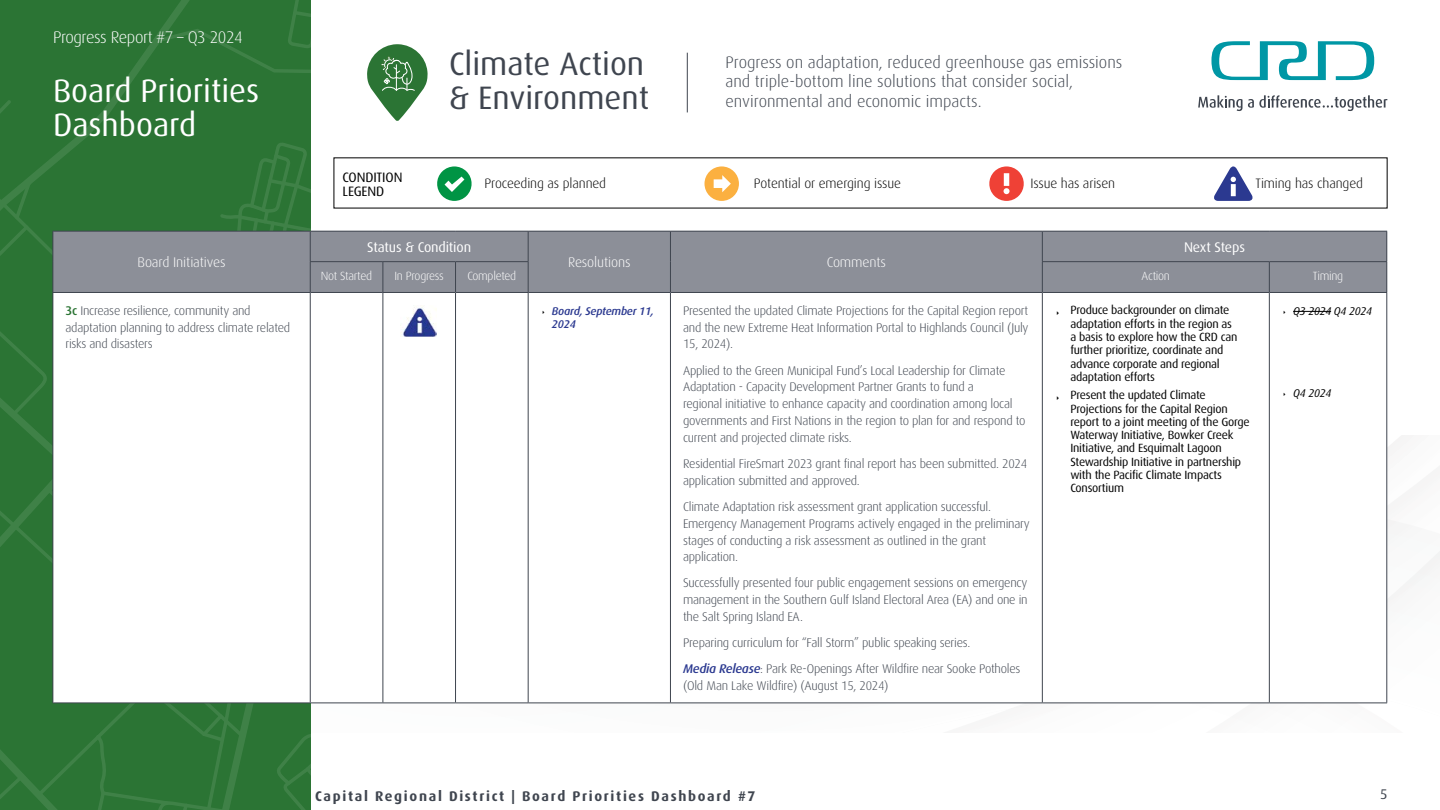
<style>
.page{position:relative;width:1440px;height:810px;background:#fff}
.page>*{position:absolute;margin:0;border:0;box-sizing:border-box;transform-origin:0 0}
.t1{font:32.47px/34.2px "Dax OT";color:#3f454f}
.t2{font:32.47px/34.2px "Dax OT";color:#fff}
.t3{font:300 16.8px "Dax OT";letter-spacing:-.025em;color:#fff}
.t4{font:300 16.65px/20px "Dax OT";color:#3f454f}
.t5{font:700 14.02px "Dax OT";letter-spacing:.12em;color:#3f454f}
.t6{font:300 14.02px "Dax OT";letter-spacing:-.01em;color:#fff}
.t7{font:14.02px "Dax OT";letter-spacing:-.01em;color:#fff}
.t8{font:14.02px "Dax OT";color:#3f454f}
.t9{font:300 13.65px "Dax OT";letter-spacing:-.01em;color:#000}
.t10{font:13.65px/14.3px "Dax OT";letter-spacing:-.01em;color:#000}
.t11{font:300 12.6px/16.8px "Dax OT";letter-spacing:-.02em;color:#3f454f}
.t12{font:11.93px/13.4px "Dax OT";letter-spacing:-.02em;color:#000}
.t13{font:300 11.93px "Dax OT";letter-spacing:-.025em;color:#fff}
.t14{font:italic 500 11.18px/12.6px "Dax OT";letter-spacing:-.02em;color:#2b3990}
.t15{font:italic 11.18px "Dax OT";letter-spacing:-.02em;color:#000}
.s1{font-weight:500;color:#2b7434}
.s2{font-weight:500;font-style:italic;color:#2b3990}
</style>
<div class="page">
<div style="left:0;top:0;width:310px;height:100px;background:#2b7434"></div>
<svg style="left:705px;top:166px;width:34px;height:35px"></svg>
<svg style="left:437px;top:166px;width:35px;height:35px"></svg>
<svg style="left:1214px;top:166px;width:39px;height:35px"></svg>
<svg style="left:989px;top:166px;width:35px;height:35px"></svg>
<svg style="left:1211px;top:41px;width:163px;height:39px"></svg>
<svg style="left:1198px;top:95px;width:190px;height:16px"></svg>
<hr style="left:687px;top:53px;width:1px;height:59px;background:#3f454f">
<svg style="left:367px;top:44px;width:61px;height:77px"></svg>
<div style="left:310px;top:231px;width:218px;height:31px;background:#8c8f98"></div>
<div style="left:528px;top:231px;width:142px;height:61px;background:#8c8f98"></div>
<div style="left:670px;top:231px;width:372px;height:61px;background:#8c8f98"></div>
<div style="left:1042px;top:231px;width:345px;height:31px;background:#8c8f98"></div>
<div style="left:310px;top:262px;width:73px;height:30px;background:#8c8f98"></div>
<div style="left:383px;top:262px;width:73px;height:30px;background:#8c8f98"></div>
<div style="left:456px;top:262px;width:72px;height:30px;background:#8c8f98"></div>
<div style="left:1042px;top:262px;width:227px;height:30px;background:#8c8f98"></div>
<div style="left:1269px;top:262px;width:118px;height:30px;background:#8c8f98"></div>
<hr style="left:383px;top:293px;width:1px;height:410px;background:#3f454f">
<hr style="left:455px;top:293px;width:1px;height:410px;background:#3f454f">
<hr style="left:528px;top:293px;width:1px;height:410px;background:#3f454f">
<hr style="left:670px;top:293px;width:1px;height:410px;background:#3f454f">
<hr style="left:1042px;top:293px;width:1px;height:410px;background:#3f454f">
<hr style="left:1269px;top:293px;width:1px;height:410px;background:#3f454f">
<hr style="left:1386px;top:293px;width:1px;height:410px;background:#3f454f">
<hr style="left:310px;top:703px;width:73px;height:1px;background:#3f454f">
<hr style="left:383px;top:703px;width:73px;height:1px;background:#3f454f">
<hr style="left:456px;top:703px;width:72px;height:1px;background:#3f454f">
<hr style="left:528px;top:703px;width:142px;height:1px;background:#3f454f">
<hr style="left:670px;top:703px;width:372px;height:1px;background:#3f454f">
<hr style="left:1042px;top:703px;width:227px;height:1px;background:#3f454f">
<hr style="left:1269px;top:703px;width:118px;height:1px;background:#3f454f">
<hr style="left:310px;top:231px;width:73px;height:1px;background:#3f454f">
<svg style="left:0;top:100px;width:311px;height:710px"></svg>
<hr style="left:383px;top:231px;width:73px;height:1px;background:#3f454f">
<hr style="left:456px;top:231px;width:72px;height:1px;background:#3f454f">
<hr style="left:528px;top:231px;width:142px;height:1px;background:#3f454f">
<svg style="left:528px;top:232px;width:1px;height:29px"></svg>
<hr style="left:670px;top:231px;width:372px;height:1px;background:#3f454f">
<hr style="left:670px;top:232px;width:1px;height:30px;background:#3f454f">
<hr style="left:1042px;top:231px;width:227px;height:1px;background:#3f454f">
<svg style="left:1042px;top:232px;width:1px;height:29px"></svg>
<hr style="left:1269px;top:231px;width:118px;height:1px;background:#3f454f">
<svg style="left:1386px;top:232px;width:1px;height:29px"></svg>
<hr style="left:52px;top:262px;width:1px;height:30px;background:#3f454f">
<hr style="left:310px;top:261px;width:73px;height:1px;background:#3f454f">
<hr style="left:310px;top:262px;width:1px;height:30px;background:#3f454f">
<hr style="left:383px;top:261px;width:73px;height:1px;background:#3f454f">
<hr style="left:383px;top:262px;width:1px;height:30px;background:#3f454f">
<hr style="left:456px;top:261px;width:73px;height:1px;background:#3f454f">
<hr style="left:455px;top:262px;width:1px;height:30px;background:#3f454f">
<hr style="left:528px;top:262px;width:1px;height:30px;background:#3f454f">
<hr style="left:670px;top:262px;width:1px;height:30px;background:#3f454f">
<hr style="left:1042px;top:261px;width:227px;height:1px;background:#3f454f">
<hr style="left:1042px;top:262px;width:1px;height:30px;background:#3f454f">
<hr style="left:1269px;top:261px;width:118px;height:1px;background:#3f454f">
<hr style="left:1269px;top:262px;width:1px;height:30px;background:#3f454f">
<hr style="left:1386px;top:262px;width:1px;height:30px;background:#3f454f">
<hr style="left:52px;top:292px;width:258px;height:1px;background:#3f454f">
<hr style="left:310px;top:292px;width:73px;height:1px;background:#3f454f">
<hr style="left:383px;top:292px;width:73px;height:1px;background:#3f454f">
<hr style="left:456px;top:292px;width:72px;height:1px;background:#3f454f">
<hr style="left:528px;top:292px;width:142px;height:1px;background:#3f454f">
<hr style="left:670px;top:292px;width:372px;height:1px;background:#3f454f">
<hr style="left:1042px;top:292px;width:227px;height:1px;background:#3f454f">
<hr style="left:1269px;top:292px;width:118px;height:1px;background:#3f454f">
<img style="left:400px;top:307px;width:36px;height:30px">
<hr style="left:1293px;top:311px;width:38px;height:1px;background:#000">
<h2 class="t3" style="left:53px;top:21px;width:191px">Progress Report #7 – Q3 2024</h2>
<h1 class="t2" style="left:53px;top:68px;width:208px">Board Priorities<br>Dashboard</h1>
<p class="t6" style="left:138px;top:249px;width:89px">Board Initiatives</p>
<h1 class="t1" style="left:449px;top:41px;width:202px">Climate Action &amp; Environment</h1>
<h3 class="t4" style="left:725px;top:49px;width:398px">Progress on adaptation, reduced greenhouse gas emissions and triple-bottom line solutions that consider social, environmental and economic impacts.</h3>
<p class="t10" style="left:343px;top:168px;width:62px">CONDITION<br>LEGEND</p>
<p class="t9" style="left:1030px;top:170px;width:86px">Issue has arisen</p>
<p class="t9" style="left:485px;top:170px;width:123px">Proceeding as planned</p>
<p class="t9" style="left:754px;top:170px;width:148px">Potential or emerging issue</p>
<p class="t9" style="left:1256px;top:170px;width:109px">Timing has changed</p>
<p class="t7" style="left:367px;top:234px;width:105px">Status &amp; Condition</p>
<p class="t6" style="left:568px;top:249px;width:64px">Resolutions</p>
<p class="t6" style="left:827px;top:249px;width:61px">Comments</p>
<p class="t7" style="left:1184px;top:234px;width:63px">Next Steps</p>
<p class="t13" style="left:321px;top:265px;width:53px">Not Started</p>
<p class="t13" style="left:395px;top:265px;width:51px">In Progress</p>
<p class="t13" style="left:467px;top:265px;width:50px">Completed</p>
<p class="t13" style="left:1142px;top:265px;width:30px">Action</p>
<p class="t13" style="left:1313px;top:265px;width:32px">Timing</p>
<p class="t11" style="left:65px;top:300px;width:226px"><span class="s1">3c</span> Increase resilience, community and adaptation planning to address climate related risks and disasters</p>
<p class="t14" style="left:552px;top:303px;width:104px">Board, September 11,<br>2024</p>
<p class="t11" style="left:683px;top:300px;width:347px;text-align:justify">Presented the updated Climate Projections for the Capital Region report and the new Extreme Heat Information Portal to Highlands Council (July 15, 2024).</p>
<p class="t11" style="left:683px;top:360px;width:344px">Applied to the Green Municipal Fund’s Local Leadership for Climate Adaptation - Capacity Development Partner Grants to fund a<br>regional initiative to enhance capacity and coordination among local governments and First Nations in the region to plan for and respond to current and projected climate risks.</p>
<p class="t11" style="left:683px;top:453px;width:346px">Residential FireSmart 2023 grant final report has been submitted. 2024 application submitted and approved.</p>
<p class="t11" style="left:683px;top:496px;width:348px">Climate Adaptation risk assessment grant application successful.<br>Emergency Management Programs actively engaged in the preliminary stages of conducting a risk assessment as outlined in the grant application.</p>
<p class="t11" style="left:683px;top:572px;width:346px;text-align:justify">Successfully presented four public engagement sessions on emergency management in the Southern Gulf Island Electoral Area (EA) and one in the Salt Spring Island EA.</p>
<p class="t11" style="left:683px;top:632px;width:289px">Preparing curriculum for “Fall Storm” public speaking series.</p>
<p class="t11" style="left:683px;top:658px;width:339px"><span class="s2">Media Release</span>: Park Re-Openings After Wildfire near Sooke Potholes (Old Man Lake Wildfire) (August 15, 2024)</p>
<p class="t12" style="left:1070px;top:301px;width:169px">Produce backgrounder on climate adaptation efforts in the region as a basis to explore how the CRD can further prioritize, coordinate and advance corporate and regional adaptation efforts</p>
<p class="t12" style="left:1070px;top:386px;width:181px">Present the updated Climate<br>Projections for the Capital Region report to a joint meeting of the Gorge<br>Waterway Initiative, Bowker Creek<br>Initiative, and Esquimalt Lagoon<br>Stewardship Initiative in partnership with the Pacific Climate Impacts<br>Consortium</p>
<p class="t15" style="left:1293px;top:301px;width:81px">Q3 2024 Q4 2024</p>
<p class="t15" style="left:1293px;top:383px;width:40px">Q4 2024</p>
<p class="t5" style="left:315px;top:783px;width:442px">Capital Regional District | Board Priorities Dashboard #7</p>
<p class="t8" style="left:1380px;top:781px;width:9px">5</p>
</div>
